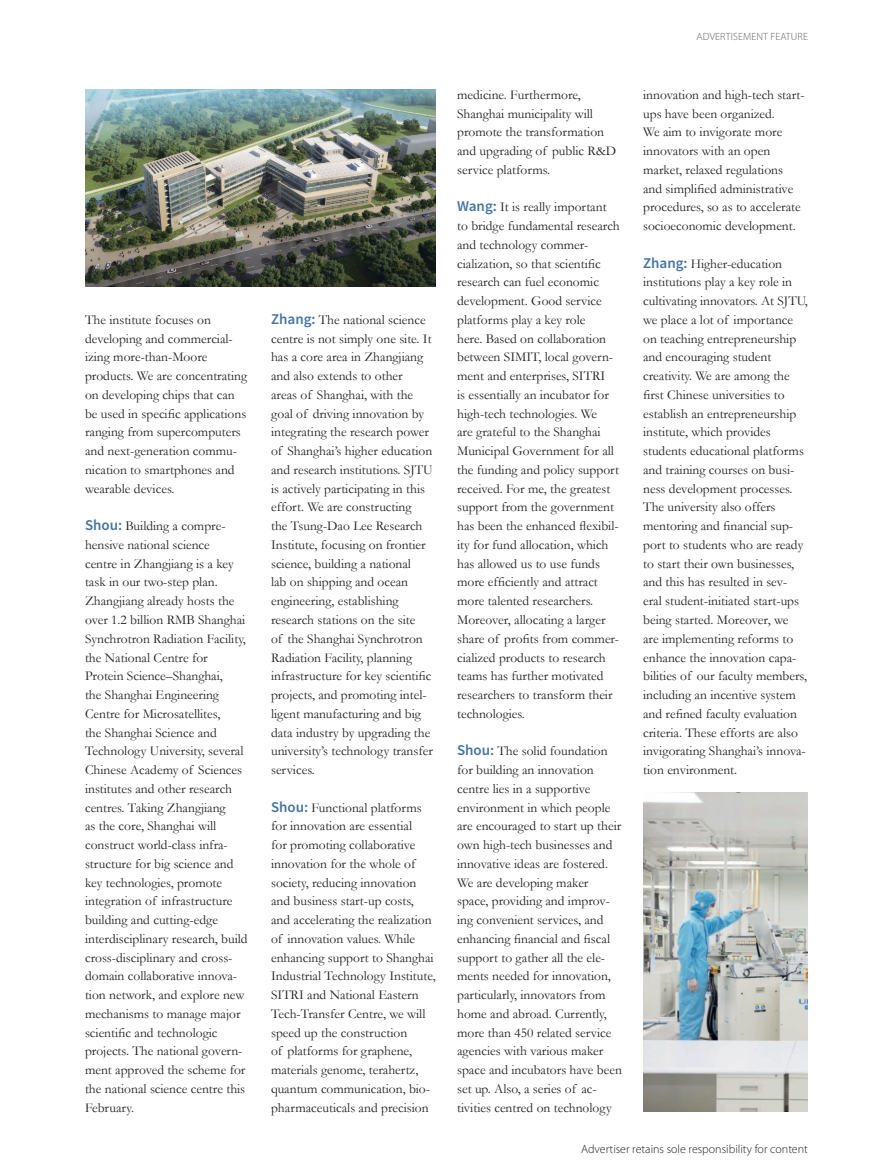
<style>
.page{position:relative;width:893px;height:1174px;background:#fff}
.page>*{position:absolute;margin:0;border:0;box-sizing:border-box;transform-origin:0 0}
.t1{font:13.5px/18.8px "Garamond";color:#231f20}
.t2{font:300 12px "Myriad Pro";color:#231f20}
.t3{font:300 10.5px "Myriad Pro";letter-spacing:.01em;color:#626265}
.s1{font-family:"Source Sans Pro";font-weight:600;font-size:15px;color:#4575a2}
</style>
<div class="page">
<img style="left:85px;top:90px;width:351px;height:196px">
<img style="left:643px;top:793px;width:165px;height:318px">
<p class="t1" style="left:85px;top:310px;width:164px">The institute focuses on developing and commercial&shy;izing more-than-Moore products. We are concentrating on developing chips that can be used in specific applications ranging from supercomputers and next-generation commu&shy;nication to smartphones and wearable devices.</p>
<p class="t1" style="left:85px;top:516px;width:164px"><span class="s1">Shou:</span> Building a compre&shy;hensive national science<br>centre in Zhangjiang is a key task in our two-step plan.<br>Zhangjiang already hosts the over 1.2 billion RMB Shanghai<br>Synchrotron Radiation Facility, the National Centre for<br>Protein Science–Shanghai,<br>the Shanghai Engineering<br>Centre for Microsatellites,<br>the Shanghai Science and<br>Technology University, several<br>Chinese Academy of Sciences institutes and other research centres. Taking Zhangjiang<br>as the core, Shanghai will construct world-class infra&shy;structure for big science and key technologies, promote integration of infrastructure building and cutting-edge interdisciplinary research, build cross-disciplinary and cross&shy;domain collaborative innova&shy;tion network, and explore new mechanisms to manage major scientific and technologic projects. The national govern&shy;ment approved the scheme for the national science centre this<br>February.</p>
<p class="t1" style="left:271px;top:310px;width:163px"><span class="s1">Zhang:</span> The national science centre is not simply one site. It has a core area in Zhangjiang and also extends to other<br>areas of Shanghai, with the goal of driving innovation by integrating the research power of Shanghai’s higher education and research institutions. SJTU is actively participating in this effort. We are constructing<br>the Tsung-Dao Lee Research<br>Institute, focusing on frontier science, building a national<br>lab on shipping and ocean engineering, establishing research stations on the site<br>of the Shanghai Synchrotron<br>Radiation Facility, planning infrastructure for key scientific projects, and promoting intel&shy;ligent manufacturing and big data industry by upgrading the university’s technology transfer services.</p>
<p class="t1" style="left:271px;top:798px;width:166px"><span class="s1">Shou:</span> Functional platforms for innovation are essential<br>for promoting collaborative innovation for the whole of society, reducing innovation and business start-up costs, and accelerating the realization of innovation values. While enhancing support to Shanghai<br>Industrial Technology Institute,<br>SITRI and National Eastern<br>Tech-Transfer Centre, we will speed up the construction<br>of platforms for graphene, materials genome, terahertz, quantum communication, bio&shy;pharmaceuticals and precision</p>
<p class="t1" style="left:457px;top:85px;width:161px">medicine. Furthermore,<br>Shanghai municipality will promote the transformation and upgrading of public R&amp;D service platforms.</p>
<p class="t1" style="left:457px;top:198px;width:164px"><span class="s1">Wang:</span> It is really important to bridge fundamental research and technology commer&shy;cialization, so that scientific research can fuel economic development. Good service platforms play a key role<br>here. Based on collaboration between SIMIT, local govern&shy;ment and enterprises, SITRI<br>is essentially an incubator for high-tech technologies. We<br>are grateful to the Shanghai<br>Municipal Government for all the funding and policy support received. For me, the greatest support from the government has been the enhanced flexibil&shy;ity for fund allocation, which has allowed us to use funds more efficiently and attract more talented researchers.<br>Moreover, allocating a larger share of profits from commer&shy;cialized products to research teams has further motivated researchers to transform their technologies.</p>
<p class="t1" style="left:457px;top:741px;width:166px"><span class="s1">Shou:</span> The solid foundation for building an innovation centre lies in a supportive environment in which people are encouraged to start up their own high-tech businesses and innovative ideas are fostered.<br>We are developing maker space, providing and improv&shy;ing convenient services, and enhancing financial and fiscal support to gather all the ele&shy;ments needed for innovation, particularly, innovators from home and abroad. Currently, more than 450 related service agencies with various maker space and incubators have been set up. Also, a series of ac&shy;tivities centred on technology</p>
<p class="t3" style="left:696px;top:31px;width:113px">ADVERTISEMENT FEATURE</p>
<p class="t1" style="left:643px;top:85px;width:163px">innovation and high-tech start&shy;ups have been organized.<br>We aim to invigorate more innovators with an open market, relaxed regulations and simplified administrative procedures, so as to accelerate socioeconomic development.</p>
<p class="t1" style="left:643px;top:254px;width:166px"><span class="s1">Zhang:</span> Higher-education institutions play a key role in cultivating innovators. At SJTU, we place a lot of importance on teaching entrepreneurship and encouraging student creativity. We are among the first Chinese universities to establish an entrepreneurship institute, which provides students educational platforms and training courses on busi&shy;ness development processes.<br>The university also offers mentoring and financial sup&shy;port to students who are ready to start their own businesses, and this has resulted in sev&shy;eral student-initiated start-ups being started. Moreover, we<br>are implementing reforms to enhance the innovation capa&shy;bilities of our faculty members, including an incentive system and refined faculty evaluation criteria. These efforts are also invigorating Shanghai’s innova&shy;tion environment.</p>
<p class="t2" style="left:581px;top:1142px;width:228px">Advertiser retains sole responsibility for content</p>
</div>
